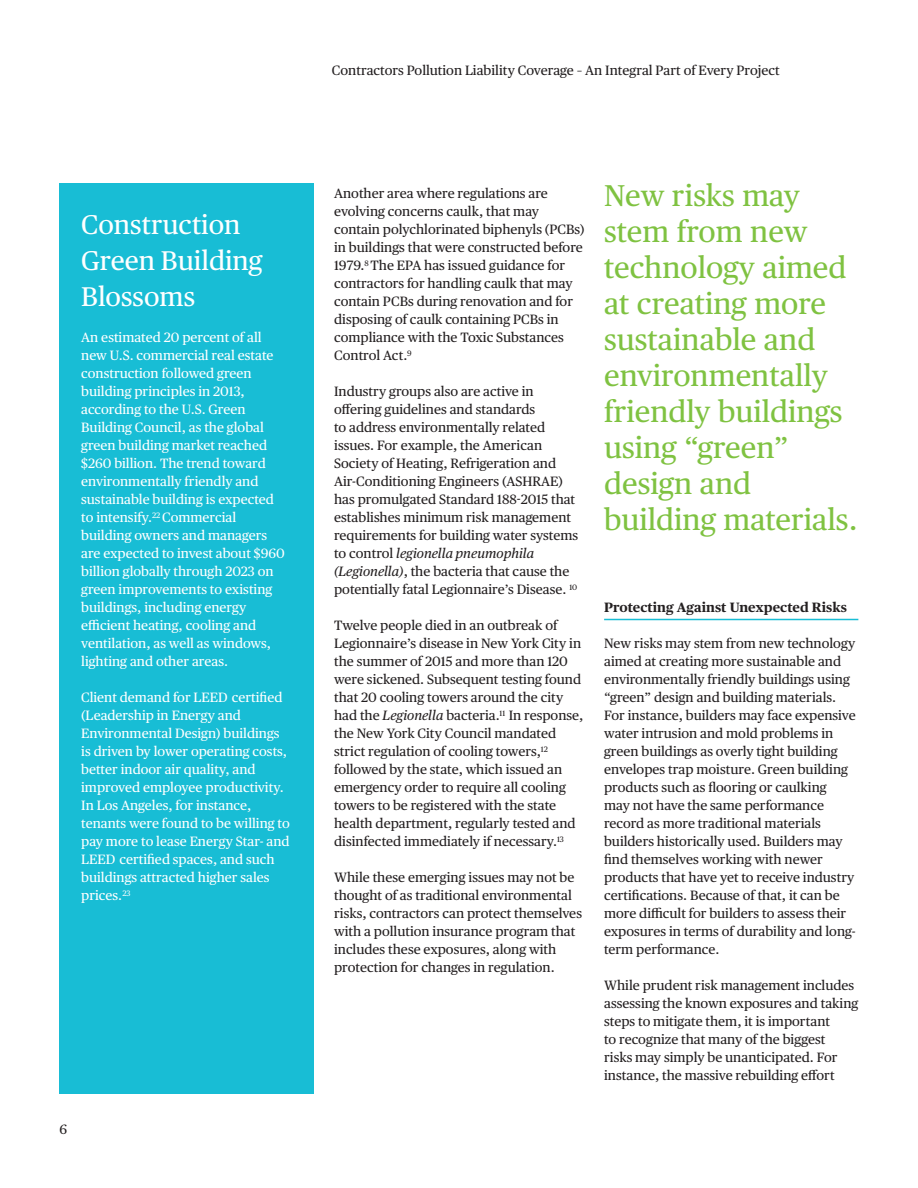
<style>
.page{position:relative;width:918px;height:1188px;background:#fff}
.page>*{position:absolute;margin:0;border:0;box-sizing:border-box;transform-origin:0 0}
.t1{font:30px/36px "Publico Text";color:#7fc241}
.t2{font:27px/36px "Publico Text";color:#fff}
.t3{font:13.5px/18px "Publico Text";color:#231f20}
.t4{font:13.5px/18px "Publico Text";color:#fff}
.t5{font:700 13.5px "Publico Text";color:#231f20}
.s1{font-style:italic}
</style>
<div class="page">
<div style="left:60px;top:183px;width:254px;height:911px;background:#18bdd5"></div>
<hr style="left:604px;top:619px;width:254px;height:1px;background:#18bdd5">
<h2 class="t2" style="left:81px;top:205px;width:183px">Construction<br>Green Building<br>Blossoms</h2>
<p class="t4" style="left:81px;top:327px;width:205px">An estimated 20 percent of all new U.S. commercial real estate construction followed green building principles in 2013, according to the U.S. Green<br>Building Council, as the global green building market reached $260 billion. The trend toward environmentally friendly and sustainable building is expected to intensify.<sup>22</sup> Commercial building owners and managers are expected to invest about $960 billion globally through 2023 on green improvements to existing buildings, including energy efficient heating, cooling and ventilation, as well as windows, lighting and other areas.</p>
<p class="t4" style="left:81px;top:687px;width:210px">Client demand for LEED certified (Leadership in Energy and<br>Environmental Design) buildings is driven by lower operating costs, better indoor air quality, and improved employee productivity.<br>In Los Angeles, for instance, tenants were found to be willing to pay more to lease Energy Star- and<br>LEED certified spaces, and such buildings attracted higher sales prices.<sup>23</sup></p>
<p class="t3" style="left:60px;top:1119px;width:9px">6</p>
<p class="t3" style="left:332px;top:61px;width:449px">Contractors Pollution Liability Coverage – An Integral Part of Every Project</p>
<p class="t3" style="left:334px;top:183px;width:252px">Another area where regulations are evolving concerns caulk, that may contain polychlorinated biphenyls (PCBs) in buildings that were constructed before 1979.<sup>8</sup> The EPA has issued guidance for contractors for handling caulk that may contain PCBs during renovation and for disposing of caulk containing PCBs in compliance with the Toxic Substances Control Act.<sup>9</sup></p>
<p class="t3" style="left:334px;top:381px;width:246px">Industry groups also are active in offering guidelines and standards<br>to address environmentally related issues. For example, the American Society of Heating, Refrigeration and Air-Conditioning Engineers (ASHRAE) has promulgated Standard 188-2015 that establishes minimum risk management requirements for building water systems to control <span class="s1">legionella pneumophila (Legionella)</span>, the bacteria that cause the potentially fatal Legionnaire’s Disease. <sup>10</sup></p>
<p class="t3" style="left:334px;top:615px;width:251px">Twelve people died in an outbreak of Legionnaire’s disease in New York City in the summer of 2015 and more than 120 were sickened. Subsequent testing found that 20 cooling towers around the city had the <span class="s1">Legionella</span> bacteria.<sup>11</sup> In response, the New York City Council mandated strict regulation of cooling towers,<sup>12 </sup>followed by the state, which issued an emergency order to require all cooling towers to be registered with the state health department, regularly tested and disinfected immediately if necessary.<sup>13</sup></p>
<p class="t3" style="left:334px;top:867px;width:249px">While these emerging issues may not be thought of as traditional environmental risks, contractors can protect themselves with a pollution insurance program that includes these exposures, along with protection for changes in regulation.</p>
<h2 class="t1" style="left:604px;top:176px;width:255px">New risks may stem from new technology aimed at creating more sustainable and environmentally friendly buildings using “green” design and building materials.</h2>
<h5 class="t5" style="left:604px;top:597px;width:244px">Protecting Against Unexpected Risks</h5>
<p class="t3" style="left:604px;top:633px;width:253px">New risks may stem from new technology aimed at creating more sustainable and environmentally friendly buildings using “green” design and building materials.<br>For instance, builders may face expensive water intrusion and mold problems in green buildings as overly tight building envelopes trap moisture. Green building products such as flooring or caulking may not have the same performance record as more traditional materials builders historically used. Builders may find themselves working with newer products that have yet to receive industry certifications. Because of that, it can be more difficult for builders to assess their exposures in terms of durability and long&shy;term performance.</p>
<p class="t3" style="left:604px;top:975px;width:256px">While prudent risk management includes assessing the known exposures and taking steps to mitigate them, it is important<br>to recognize that many of the biggest<br>risks may simply be unanticipated. For instance, the massive rebuilding effort</p>
</div>
